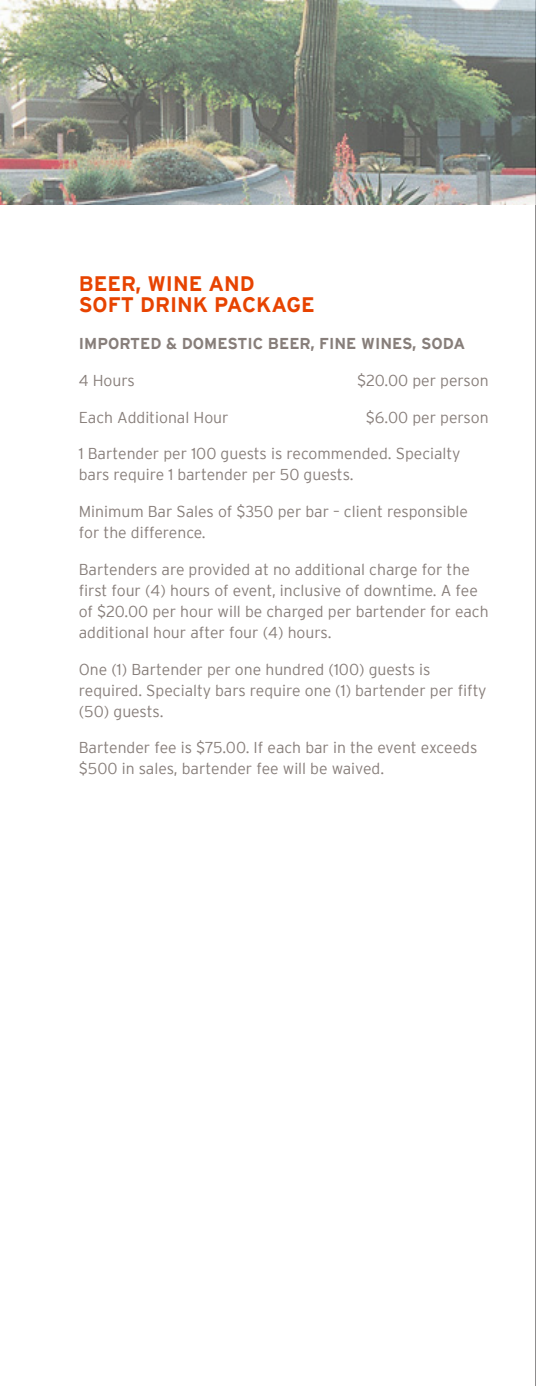
<style>
.page{position:relative;width:536px;height:1386px;background:#fff}
.page>*{position:absolute;margin:0;border:0;box-sizing:border-box;transform-origin:0 0}
.Title_1_5{font:700 21px/21px "Interstate";color:#e74300}
.body_last{font:300 15.75px/21px "Interstate";color:#877e7a}
.Title_3{font:700 15.75px "Interstate";color:#877e7a}
</style>
<div class="page">
<hr style="left:535px;top:0;width:1px;height:1386px;background:#231f20">
<img style="left:0;top:0;width:536px;height:205px">
<p class="Title_1_5" style="left:79px;top:273px;width:237px">BEER, WINE AND<br>SOFT DRINK PACKAGE</p>
<p class="Title_3" style="left:79px;top:335px;width:388px">IMPORTED &amp; DOMESTIC BEER, FINE WINES, SODA</p>
<p class="body_last" style="left:79px;top:370px;width:58px">4 Hours</p>
<p class="body_last" style="left:357px;top:370px;width:133px">$20.00 per person</p>
<p class="body_last" style="left:79px;top:407px;width:151px">Each Additional Hour</p>
<p class="body_last" style="left:365px;top:407px;width:124px">$6.00 per person</p>
<p class="body_last" style="left:79px;top:443px;width:383px">1 Bartender per 100 guests is recommended. Specialty bars require 1 bartender per 50 guests.</p>
<p class="body_last" style="left:79px;top:501px;width:390px">Minimum Bar Sales of $350 per bar – client responsible for the difference.</p>
<p class="body_last" style="left:79px;top:559px;width:411px">Bartenders are provided at no additional charge for the first four (4) hours of event, inclusive of downtime. A fee of $20.00 per hour will be charged per bartender for each additional hour after four (4) hours.</p>
<p class="body_last" style="left:79px;top:659px;width:409px">One (1) Bartender per one hundred (100) guests is required. Specialty bars require one (1) bartender per fifty (50) guests.</p>
<p class="body_last" style="left:79px;top:737px;width:400px">Bartender fee is $75.00. If each bar in the event exceeds $500 in sales, bartender fee will be waived.</p>
</div>
